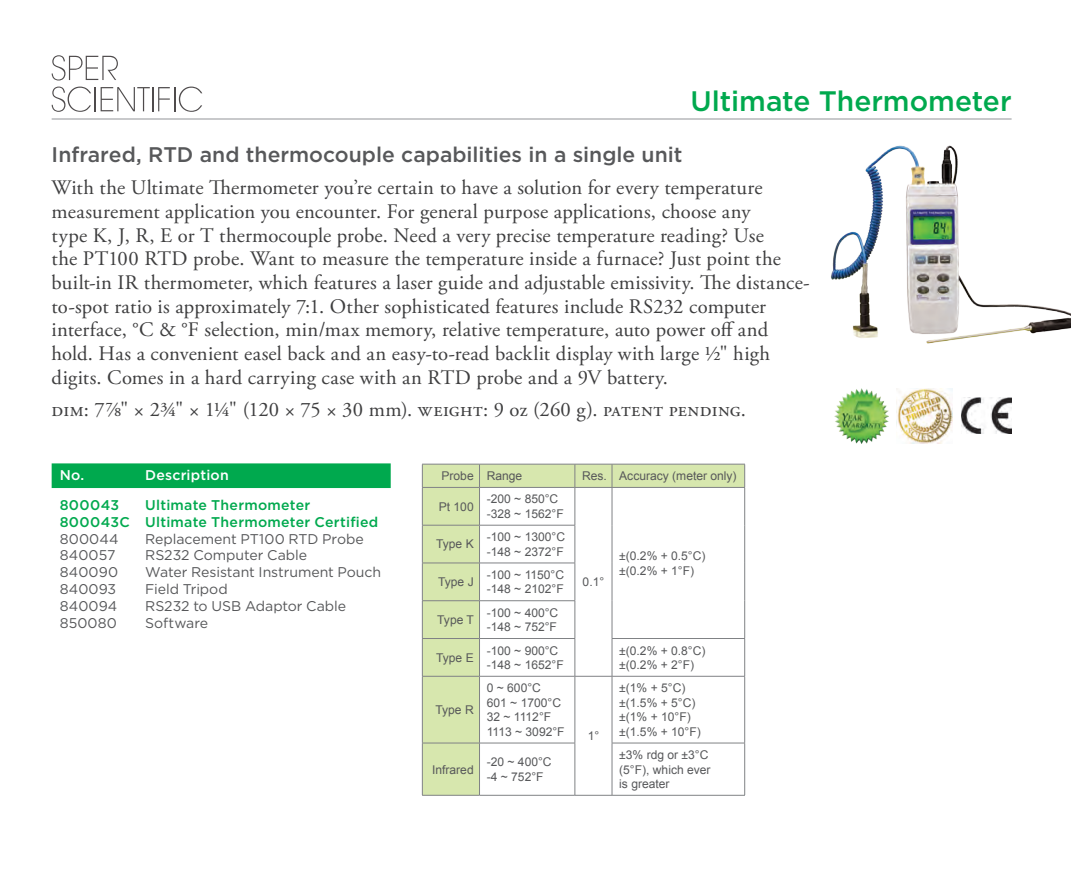
<style>
.page{position:relative;width:1071px;height:882px;background:#fff}
.page>*{position:absolute;margin:0;border:0;box-sizing:border-box;transform-origin:0 0}
.t1{font:500 28.18px "Gotham";letter-spacing:-.005em;color:#00a94e}
.t2{font:500 21.18px "Gotham";color:#57585a}
.t3{font:20.65px/23.6px "Adobe Garamond Pro";letter-spacing:.01em;color:#3e3e3f}
.t4{font:14.17px "Gotham";color:#57585a}
.t5{font:500 14.17px/17px "Gotham";letter-spacing:.02em;color:#00a94e}
.t6{font:500 14.17px "Gotham";letter-spacing:.015em;color:#fff}
.t7{font:12.08px/14.5px "Arial";color:#57585a}
</style>
<div class="page">
<svg style="left:52px;top:55px;width:66px;height:26px"></svg>
<svg style="left:52px;top:87px;width:150px;height:25px"></svg>
<hr style="left:52px;top:119px;width:960px;height:1px;background:#939598">
<div style="left:52px;top:463px;width:339px;height:25px;background:#00a94e"></div>
<img style="left:831px;top:146px;width:240px;height:198px">
<svg style="left:422px;top:464px;width:323px;height:331px"></svg>
<hr style="left:422px;top:487px;width:58px;height:1px;background:#808285">
<hr style="left:422px;top:488px;width:1px;height:37px;background:#808285">
<hr style="left:480px;top:487px;width:95px;height:1px;background:#808285">
<hr style="left:479px;top:488px;width:1px;height:37px;background:#808285">
<hr style="left:575px;top:487px;width:37px;height:1px;background:#808285">
<hr style="left:575px;top:488px;width:1px;height:37px;background:#808285">
<hr style="left:612px;top:487px;width:133px;height:1px;background:#808285">
<hr style="left:612px;top:488px;width:1px;height:37px;background:#808285">
<hr style="left:744px;top:488px;width:1px;height:37px;background:#808285">
<hr style="left:612px;top:525px;width:1px;height:38px;background:#808285">
<hr style="left:744px;top:525px;width:1px;height:38px;background:#808285">
<hr style="left:612px;top:563px;width:1px;height:38px;background:#808285">
<hr style="left:744px;top:563px;width:1px;height:38px;background:#808285">
<hr style="left:612px;top:601px;width:1px;height:37px;background:#808285">
<hr style="left:744px;top:601px;width:1px;height:37px;background:#808285">
<hr style="left:422px;top:525px;width:58px;height:1px;background:#808285">
<hr style="left:422px;top:525px;width:1px;height:38px;background:#808285">
<hr style="left:480px;top:525px;width:95px;height:1px;background:#808285">
<hr style="left:479px;top:525px;width:1px;height:38px;background:#808285">
<hr style="left:575px;top:525px;width:1px;height:38px;background:#808285">
<hr style="left:422px;top:563px;width:58px;height:1px;background:#808285">
<hr style="left:422px;top:563px;width:1px;height:37px;background:#808285">
<hr style="left:480px;top:563px;width:95px;height:1px;background:#808285">
<hr style="left:479px;top:563px;width:1px;height:37px;background:#808285">
<hr style="left:575px;top:563px;width:1px;height:37px;background:#808285">
<hr style="left:422px;top:600px;width:58px;height:1px;background:#808285">
<hr style="left:422px;top:601px;width:1px;height:37px;background:#808285">
<hr style="left:480px;top:600px;width:95px;height:1px;background:#808285">
<hr style="left:479px;top:601px;width:1px;height:37px;background:#808285">
<hr style="left:575px;top:601px;width:1px;height:37px;background:#808285">
<hr style="left:422px;top:638px;width:58px;height:1px;background:#808285">
<hr style="left:422px;top:639px;width:1px;height:37px;background:#808285">
<hr style="left:480px;top:638px;width:95px;height:1px;background:#808285">
<hr style="left:479px;top:639px;width:1px;height:37px;background:#808285">
<hr style="left:575px;top:639px;width:1px;height:37px;background:#808285">
<hr style="left:612px;top:638px;width:133px;height:1px;background:#808285">
<hr style="left:612px;top:639px;width:1px;height:37px;background:#808285">
<hr style="left:744px;top:639px;width:1px;height:37px;background:#808285">
<hr style="left:422px;top:676px;width:58px;height:1px;background:#808285">
<hr style="left:422px;top:677px;width:1px;height:66px;background:#808285">
<hr style="left:480px;top:676px;width:95px;height:1px;background:#808285">
<hr style="left:479px;top:677px;width:1px;height:66px;background:#808285">
<hr style="left:575px;top:676px;width:37px;height:1px;background:#808285">
<hr style="left:575px;top:677px;width:1px;height:66px;background:#808285">
<hr style="left:575px;top:795px;width:37px;height:1px;background:#808285">
<hr style="left:612px;top:676px;width:133px;height:1px;background:#808285">
<hr style="left:612px;top:677px;width:1px;height:66px;background:#808285">
<hr style="left:744px;top:677px;width:1px;height:66px;background:#808285">
<hr style="left:422px;top:743px;width:58px;height:1px;background:#808285">
<hr style="left:422px;top:743px;width:1px;height:52px;background:#808285">
<hr style="left:480px;top:743px;width:95px;height:1px;background:#808285">
<hr style="left:479px;top:743px;width:1px;height:52px;background:#808285">
<hr style="left:575px;top:743px;width:1px;height:52px;background:#808285">
<hr style="left:422px;top:795px;width:58px;height:1px;background:#808285">
<hr style="left:480px;top:795px;width:95px;height:1px;background:#808285">
<hr style="left:612px;top:743px;width:133px;height:1px;background:#808285">
<hr style="left:612px;top:743px;width:1px;height:52px;background:#808285">
<hr style="left:744px;top:743px;width:1px;height:52px;background:#808285">
<hr style="left:612px;top:795px;width:133px;height:1px;background:#808285">
<img style="left:961px;top:398px;width:51px;height:36px">
<img style="left:834px;top:389px;width:55px;height:54px">
<img style="left:897px;top:389px;width:56px;height:55px">
<h1 class="t1" style="left:691px;top:82px;width:323px">Ultimate Thermometer</h1>
<p class="t2" style="left:52px;top:140px;width:632px">Infrared, RTD and thermocouple capabilities in a single unit</p>
<p class="t3" style="left:52px;top:177px;width:760px">With the Ultimate Thermometer you’re certain to have a solution for every temperature measurement application you encounter. For general purpose applications, choose any<br>type K, J, R, E or T thermocouple probe. Need a very precise temperature reading? Use<br>the PT100 RTD probe. Want to measure the temperature inside a furnace? Just point the built-in IR thermometer, which features a laser guide and adjustable emissivity. The distance&shy;to-spot ratio is approximately 7:1. Other sophisticated features include RS232 computer interface, °C &amp; °F selection, min/max memory, relative temperature, auto power off and hold. Has a convenient easel back and an easy-to-read backlit display with large ½" high digits. Comes in a hard carrying case with an RTD probe and a 9V battery.</p>
<p class="t3" style="left:52px;top:399px;width:696px">dim: 7⅞" × 2¾" × 1¼" (120 × 75 × 30 mm). weight: 9 oz (260 g). patent pending.</p>
<p class="t6" style="left:60px;top:466px;width:26px">No.</p>
<p class="t6" style="left:145px;top:466px;width:85px">Description</p>
<p class="t5" style="left:60px;top:496px;width:61px">800043</p>
<p class="t5" style="left:60px;top:496px;width:320px;text-indent:85px">Ultimate Thermometer<br>800043C Ultimate Thermometer Certified</p>
<p class="t4" style="left:60px;top:529px;width:60px">800044</p>
<p class="t4" style="left:145px;top:529px;width:220px">Replacement PT100 RTD Probe</p>
<p class="t4" style="left:60px;top:546px;width:57px">840057</p>
<p class="t4" style="left:145px;top:546px;width:163px">RS232 Computer Cable</p>
<p class="t4" style="left:60px;top:563px;width:60px">840090</p>
<p class="t4" style="left:145px;top:563px;width:238px">Water Resistant Instrument Pouch</p>
<p class="t4" style="left:60px;top:580px;width:58px">840093</p>
<p class="t4" style="left:145px;top:580px;width:84px">Field Tripod</p>
<p class="t4" style="left:60px;top:597px;width:59px">840094</p>
<p class="t4" style="left:145px;top:597px;width:202px">RS232 to USB Adaptor Cable</p>
<p class="t4" style="left:60px;top:614px;width:59px">850080</p>
<p class="t4" style="left:145px;top:614px;width:64px">Software</p>
<p class="t7" style="left:442px;top:469px;width:82px">Probe Range</p>
<p class="t7" style="left:582px;top:469px;width:156px">Res. Accuracy (meter only)</p>
<p class="t7" style="left:439px;top:499px;width:36px">Pt 100</p>
<p class="t7" style="left:487px;top:492px;width:78px">-200 ~ 850°C -328 ~ 1562°F</p>
<p class="t7" style="left:436px;top:537px;width:39px">Type K</p>
<p class="t7" style="left:487px;top:530px;width:80px">-100 ~ 1300°C -148 ~ 2372°F</p>
<p class="t7" style="left:438px;top:575px;width:37px">Type J</p>
<p class="t7" style="left:487px;top:568px;width:79px">-100 ~ 1150°C -148 ~ 2102°F</p>
<p class="t7" style="left:437px;top:613px;width:38px">Type T</p>
<p class="t7" style="left:487px;top:605px;width:73px">-100 ~ 400°C -148 ~ 752°F</p>
<p class="t7" style="left:436px;top:650px;width:39px">Type E</p>
<p class="t7" style="left:487px;top:643px;width:78px">-100 ~ 900°C -148 ~ 1652°F</p>
<p class="t7" style="left:619px;top:643px;width:88px">±(0.2% + 0.8°C) ±(0.2% + 2°F)</p>
<p class="t7" style="left:435px;top:703px;width:40px">Type R</p>
<p class="t7" style="left:619px;top:549px;width:88px">±(0.2% + 0.5°C) ±(0.2% + 1°F)</p>
<p class="t7" style="left:583px;top:575px;width:23px">0.1°</p>
<p class="t7" style="left:487px;top:681px;width:79px">0 ~ 600°C<br>601 ~ 1700°C<br>32 ~ 1112°F<br>1113 ~ 3092°F</p>
<p class="t7" style="left:619px;top:681px;width:83px">±(1% + 5°C) ±(1.5% + 5°C) ±(1% + 10°F) ±(1.5% + 10°F)</p>
<p class="t7" style="left:588px;top:729px;width:13px">1°</p>
<p class="t7" style="left:432px;top:762px;width:43px">Infrared</p>
<p class="t7" style="left:487px;top:755px;width:66px">-20 ~ 400°C -4 ~ 752°F</p>
<p class="t7" style="left:619px;top:748px;width:93px">±3% rdg or ±3°C (5°F), which ever is greater</p>
</div>
